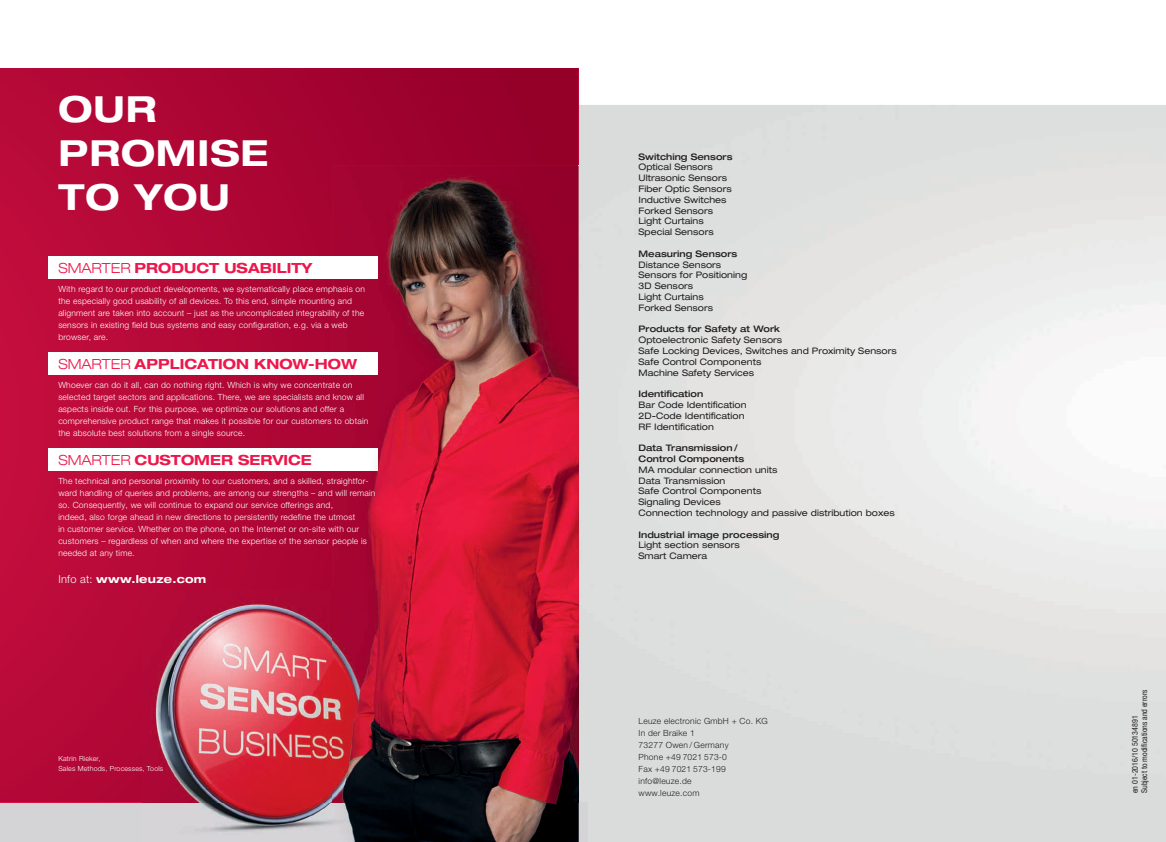
<style>
.page{position:relative;width:1166px;height:842px;background:#fff}
.page>*{position:absolute;margin:0;border:0;box-sizing:border-box;transform-origin:0 0}
.t1{font:700 expanded 36px/44px "Helvetica Neue LT Pro";letter-spacing:.025em;color:#fff}
.t2{font:700 expanded 14px "Helvetica Neue LT Pro";color:#ed174c}
.t3{font:700 expanded 11px "Helvetica Neue LT Pro";letter-spacing:.025em;color:#fff}
.t4{font:expanded 9px/10.8px "Helvetica Neue LT Pro";color:#231f20}
.t5{font:500 expanded 9px/10.8px "Helvetica Neue LT Pro";color:#231f20}
.t6{font:300 8.5px/12px "Helvetica Neue LT Pro";letter-spacing:.025em;color:#fff}
.t7{font:300 8.5px/12px "Helvetica Neue LT Pro";letter-spacing:.025em;color:#231f20}
.t8{font:condensed 8px/9.6px "Helvetica Neue LT Pro";color:#231f20}
.t9{font:300 7px/10px "Helvetica Neue LT Pro";letter-spacing:.025em;color:#fff}
.s1{font-weight:300}
.s2{font-weight:300;font-stretch:normal}
</style>
<div class="page">
<img style="left:578px;top:105px;width:587px;height:737px">
<div style="left:0;top:802px;width:587px;height:40px;background:#d4d4d7"></div>
<svg style="left:0;top:68px;width:578px;height:734px;background:#b10736"></svg>
<img style="left:143px;top:590px;width:237px;height:252px">
<div style="left:48px;top:448px;width:329px;height:23px;background:#fff"></div>
<div style="left:48px;top:352px;width:329px;height:23px;background:#fff"></div>
<div style="left:48px;top:256px;width:329px;height:23px;background:#fff"></div>
<img style="left:578px;top:166px;width:1px;height:636px">
<img style="left:380px;top:626px;width:198px;height:216px">
<img style="left:332px;top:166px;width:246px;height:460px">
<img style="left:332px;top:448px;width:45px;height:23px">
<img style="left:332px;top:352px;width:45px;height:23px">
<img style="left:332px;top:256px;width:45px;height:23px">
<h1 class="t1" style="left:58px;top:86px;width:211px">OUR<br>PROMISE<br>TO YOU</h1>
<h2 class="t2" style="left:58px;top:259px;width:255px"><span class="s1">SMARTER</span> PRODUCT USABILITY</h2>
<p class="t6" style="left:58px;top:283px;width:308px">With regard to our product developments, we systematically place emphasis on the especially good usability of all devices. To this end, simple mounting and alignment are taken into account – just as the uncomplicated integrability of the sensors in existing field bus systems and easy configuration, e.g. via a web browser, are.</p>
<h2 class="t2" style="left:58px;top:355px;width:300px"><span class="s1">SMARTER</span> APPLICATION KNOW-HOW</h2>
<p class="t6" style="left:58px;top:379px;width:311px">Whoever can do it all, can do nothing right. Which is why we concentrate on selected target sectors and applications. There, we are specialists and know all aspects inside out. For this purpose, we optimize our solutions and offer a comprehensive product range that makes it possible for our customers to obtain the absolute best solutions from a single source.</p>
<h2 class="t2" style="left:58px;top:451px;width:255px"><span class="s1">SMARTER</span> CUSTOMER SERVICE</h2>
<p class="t6" style="left:58px;top:475px;width:318px">The technical and personal proximity to our customers, and a skilled, straightfor&shy;ward handling of queries and problems, are among our strengths – and will remain so. Consequently, we will continue to expand our service offerings and,<br>indeed, also forge ahead in new directions to persistently redefine the utmost<br>in customer service. Whether on the phone, on the Internet or on-site with our customers – regardless of when and where the expertise of the sensor people is needed at any time.</p>
<p class="t3" style="left:58px;top:572px;width:149px"><span class="s2">Info at:</span> www.leuze.com</p>
<p class="t9" style="left:58px;top:753px;width:106px">Katrin Rieker,<br>Sales Methods, Processes, Tools</p>
<p class="t5" style="left:638px;top:151px;width:95px">Switching Sensors</p>
<p class="t4" style="left:638px;top:161px;width:95px">Optical Sensors<br>Ultrasonic Sensors<br>Fiber Optic Sensors<br>Inductive Switches<br>Forked Sensors<br>Light Curtains<br>Special Sensors</p>
<p class="t5" style="left:638px;top:248px;width:100px">Measuring Sensors</p>
<p class="t4" style="left:638px;top:259px;width:110px">Distance Sensors<br>Sensors for Positioning<br>3D Sensors<br>Light Curtains<br>Forked Sensors</p>
<p class="t5" style="left:638px;top:323px;width:143px">Products for Safety at Work</p>
<p class="t4" style="left:638px;top:334px;width:259px">Optoelectronic Safety Sensors<br>Safe Locking Devices, Switches and Proximity Sensors Safe Control Components<br>Machine Safety Services</p>
<p class="t5" style="left:638px;top:388px;width:66px">Identification</p>
<p class="t4" style="left:638px;top:399px;width:109px">Bar Code Identification<br>2D-Code Identification<br>RF Identification</p>
<p class="t5" style="left:638px;top:442px;width:107px">Data Transmission /<br>Control Components</p>
<p class="t4" style="left:638px;top:464px;width:258px">MA modular connection units<br>Data Transmission<br>Safe Control Components<br>Signaling Devices<br>Connection technology and passive distribution boxes</p>
<p class="t5" style="left:638px;top:529px;width:142px">Industrial image processing</p>
<p class="t4" style="left:638px;top:539px;width:103px">Light section sensors<br>Smart Camera</p>
<p class="t7" style="left:638px;top:715px;width:131px">Leuze electronic GmbH + Co. KG<br>In der Braike 1<br>73277 Owen / Germany<br>Phone +49 7021 573-0<br>Fax +49 7021 573-199 info@leuze.de<br>www.leuze.com</p>
<p class="t8" style="left:1129px;top:793px;width:105px;rotate:-90deg">en 01-2016/10 50134891<br>Subject to modifications and errors</p>
</div>
